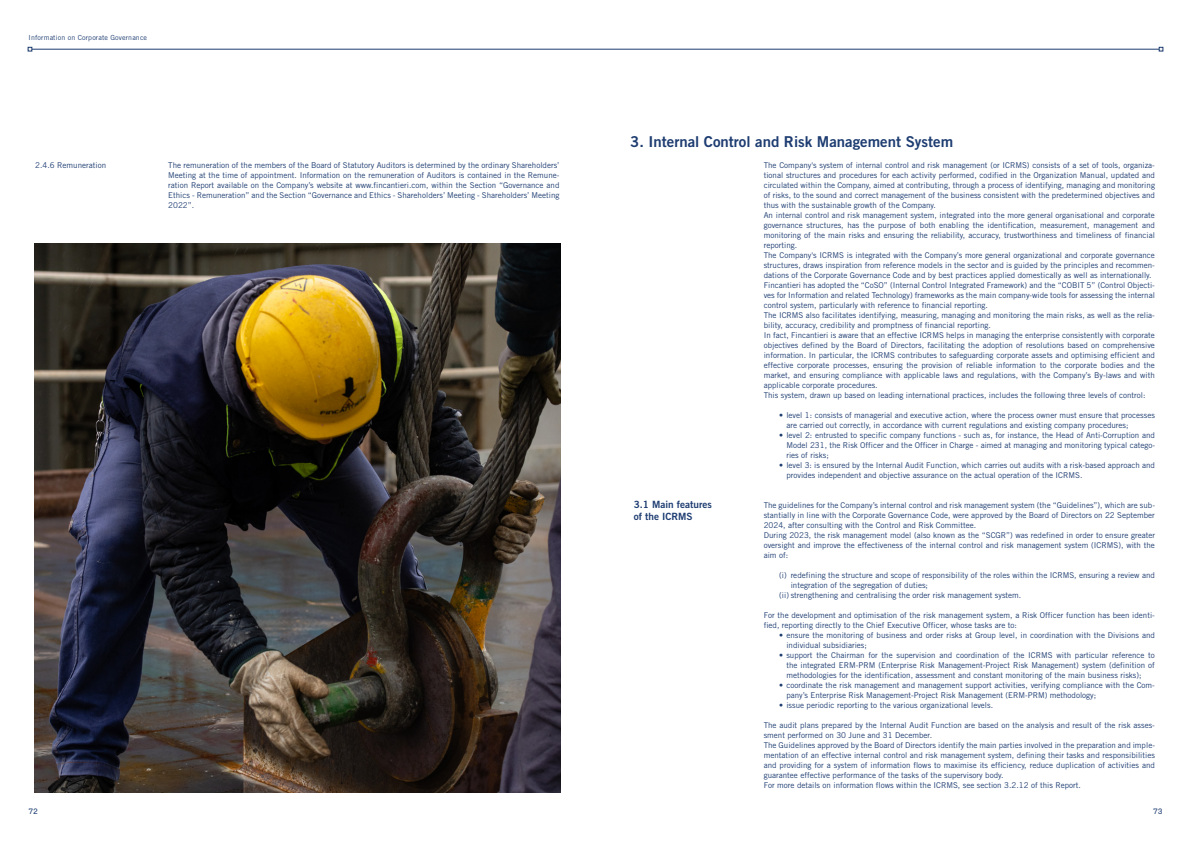
<style>
.page{position:relative;width:1191px;height:842px;background:#fff}
.page>*{position:absolute;margin:0;border:0;box-sizing:border-box;transform-origin:0 0}
.t1{font:15px "Trade Gothic LT Std Bd 2";color:#1d3c71}
.t2{font:10px/12px "Trade Gothic LT Std Bd 2";color:#1d3c71}
.t3{font:8px/10px "Trade Gothic LT Std";color:#1d3c71}
.t4{font:500 8px "Fraktion Mono";color:#1d3c71}
.t5{font:7px "Trade Gothic LT Std";letter-spacing:.02em;color:#1d3c71}
</style>
<div class="page">
<hr style="left:28px;top:49px;width:1134px;height:1px;background:#1d3c71">
<svg style="left:28px;top:47px;width:4px;height:4px"></svg>
<svg style="left:1158px;top:47px;width:5px;height:4px"></svg>
<img style="left:35px;top:244px;width:525px;height:548px">
<p class="t5" style="left:29px;top:34px;width:120px">Information on Corporate Governance</p>
<p class="t3" style="left:35px;top:160px;width:72px">2.4.6 Remuneration</p>
<h1 class="t1" style="left:630px;top:132px;width:324px">3. Internal Control and Risk Management System</h1>
<p class="t3" style="left:168px;top:160px;width:393px;text-align:justify">The remuneration of the members of the Board of Statutory Auditors is determined by the ordinary Shareholders’ Meeting at the time of appointment. Information on the remuneration of Auditors is contained in the Remune&shy;ration Report available on the Company’s website at www.fincantieri.com, within the Section “Governance and Ethics - Remuneration” and the Section “Governance and Ethics - Shareholders’ Meeting - Shareholders’ Meeting 2022”.</p>
<p class="t3" style="left:763px;top:160px;width:393px">The Company's system of internal control and risk management (or ICRMS) consists of a set of tools, organiza&shy;tional structures and procedures for each activity performed, codified in the Organization Manual, updated and circulated within the Company, aimed at contributing, through a process of identifying, managing and monitoring of risks, to the sound and correct management of the business consistent with the predetermined objectives and thus with the sustainable growth of the Company.<br>An internal control and risk management system, integrated into the more general organisational and corporate governance structures, has the purpose of both enabling the identification, measurement, management and monitoring of the main risks and ensuring the reliability, accuracy, trustworthiness and timeliness of financial reporting.<br>The Company's ICRMS is integrated with the Company’s more general organizational and corporate governance structures, draws inspiration from reference models in the sector and is guided by the principles and recommen&shy;dations of the Corporate Governance Code and by best practices applied domestically as well as internationally.<br>Fincantieri has adopted the “CoSO” (Internal Control Integrated Framework) and the “COBIT 5” (Control Objecti&shy;ves for Information and related Technology) frameworks as the main company-wide tools for assessing the internal control system, particularly with reference to financial reporting.<br>The ICRMS also facilitates identifying, measuring, managing and monitoring the main risks, as well as the relia&shy;bility, accuracy, credibility and promptness of financial reporting.<br>In fact, Fincantieri is aware that an effective ICRMS helps in managing the enterprise consistently with corporate objectives defined by the Board of Directors, facilitating the adoption of resolutions based on comprehensive information. In particular, the ICRMS contributes to safeguarding corporate assets and optimising efficient and effective corporate processes, ensuring the provision of reliable information to the corporate bodies and the market, and ensuring compliance with applicable laws and regulations, with the Company’s By-laws and with applicable corporate procedures.<br>This system, drawn up based on leading international practices, includes the following three levels of control:</p>
<p class="t3" style="left:786px;top:410px;width:370px;text-indent:-7px">• level 1: consists of managerial and executive action, where the process owner must ensure that processes are carried out correctly, in accordance with current regulations and existing company procedures;</p>
<p class="t3" style="left:786px;top:430px;width:370px;text-align:justify;text-indent:-7px">• level 2: entrusted to specific company functions - such as, for instance, the Head of Anti-Corruption and Model 231, the Risk Officer and the Officer in Charge - aimed at managing and monitoring typical catego&shy;ries of risks;</p>
<p class="t3" style="left:786px;top:460px;width:370px;text-indent:-7px">• level 3: is ensured by the Internal Audit Function, which carries out audits with a risk-based approach and provides independent and objective assurance on the actual operation of the ICRMS.</p>
<p class="t3" style="left:763px;top:500px;width:393px">The guidelines for the Company’s internal control and risk management system (the “Guidelines”), which are sub&shy;stantially in line with the Corporate Governance Code, were approved by the Board of Directors on 22 September 2024, after consulting with the Control and Risk Committee.<br>During 2023, the risk management model (also known as the “SCGR”) was redefined in order to ensure greater oversight and improve the effectiveness of the internal control and risk management system (ICRMS), with the aim of:</p>
<p class="t3" style="left:779px;top:570px;width:377px">(i) redefining the structure and scope of responsibility of the roles within the ICRMS, ensuring a review and</p>
<p class="t3" style="left:790px;top:580px;width:139px">integration of the segregation of duties;</p>
<p class="t3" style="left:779px;top:590px;width:243px">(ii) strengthening and centralising the order risk management system.</p>
<p class="t3" style="left:763px;top:610px;width:393px">For the development and optimisation of the risk management system, a Risk Officer function has been identi&shy;fied, reporting directly to the Chief Executive Officer, whose tasks are to:</p>
<p class="t3" style="left:786px;top:630px;width:370px;text-indent:-7px">• ensure the monitoring of business and order risks at Group level, in coordination with the Divisions and individual subsidiaries;</p>
<p class="t3" style="left:786px;top:650px;width:370px;text-align:justify;text-indent:-7px">• support the Chairman for the supervision and coordination of the ICRMS with particular reference to the integrated ERM-PRM (Enterprise Risk Management-Project Risk Management) system (definition of methodologies for the identification, assessment and constant monitoring of the main business risks);</p>
<p class="t3" style="left:786px;top:680px;width:370px;text-indent:-7px">• coordinate the risk management and management support activities, verifying compliance with the Com&shy;pany’s Enterprise Risk Management-Project Risk Management (ERM-PRM) methodology;</p>
<p class="t3" style="left:779px;top:700px;width:215px">• issue periodic reporting to the various organizational levels.</p>
<p class="t3" style="left:763px;top:720px;width:393px">The audit plans prepared by the Internal Audit Function are based on the analysis and result of the risk asses&shy;sment performed on 30 June and 31 December.<br>The Guidelines approved by the Board of Directors identify the main parties involved in the preparation and imple&shy;mentation of an effective internal control and risk management system, defining their tasks and responsibilities and providing for a system of information flows to maximise its efficiency, reduce duplication of activities and guarantee effective performance of the tasks of the supervisory body.<br>For more details on information flows within the ICRMS, see section 3.2.12 of this Report.</p>
<p class="t2" style="left:634px;top:498px;width:80px">3.1 Main features of the ICRMS</p>
<p class="t4" style="left:28px;top:804px;width:11px">72</p>
<p class="t4" style="left:1153px;top:804px;width:11px">73</p>
</div>
